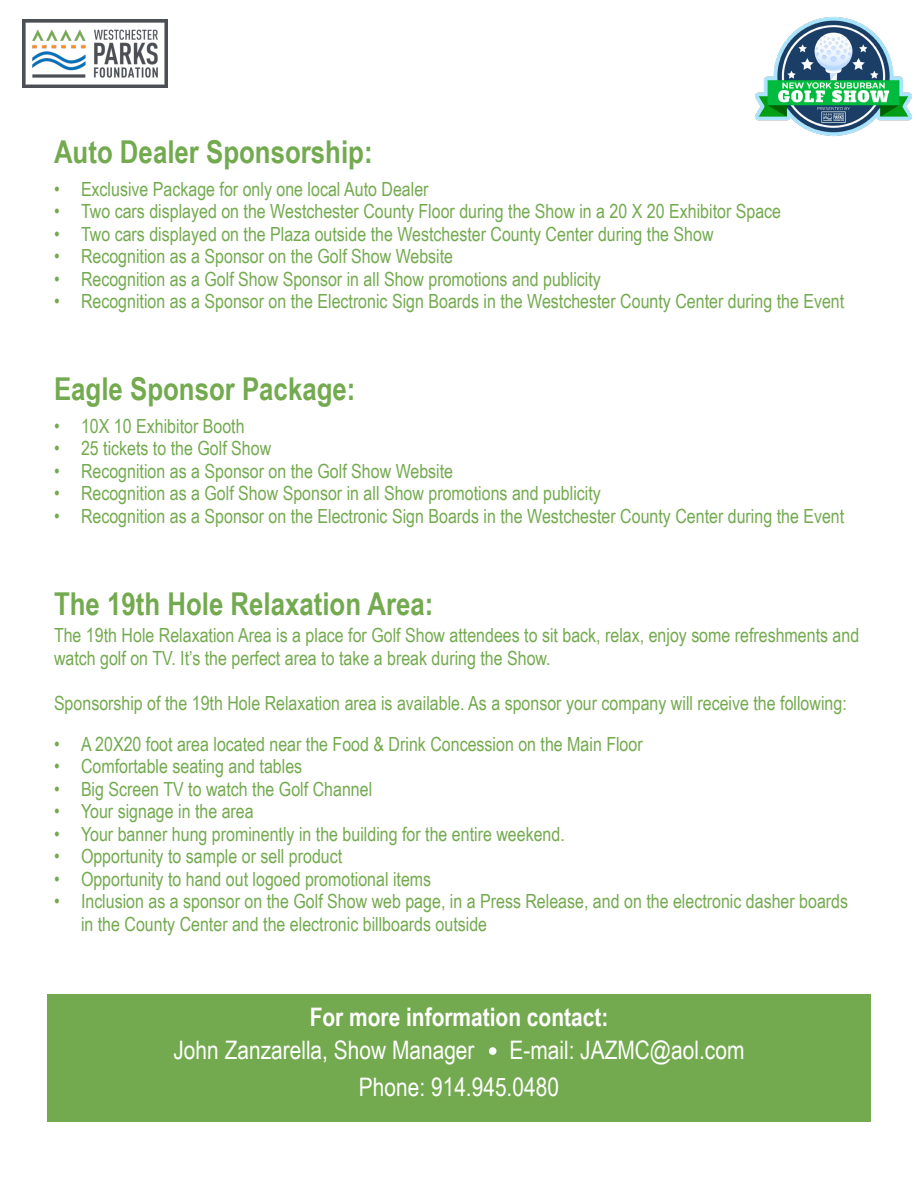
<style>
.page{position:relative;width:918px;height:1188px;background:#fff}
.page>*{position:absolute;margin:0;border:0;box-sizing:border-box;transform-origin:0 0}
.t1{font:700 31.5px "Arial Narrow";color:#73aa4f}
.t2{font:25.5px "Arial Narrow";color:#fff}
.t3{font:700 25.5px "Arial Narrow";color:#fff}
.t4{font:19.5px/22.5px "Arial Narrow";color:#73aa4f}
</style>
<div class="page">
<img style="left:22px;top:20px;width:145px;height:68px">
<img style="left:754px;top:17px;width:158px;height:119px">
<div style="left:47px;top:994px;width:824px;height:128px;background:#73aa4f"></div>
<div style="left:489px;top:1047px;width:8px;height:8px;background:#fff;border-radius:50%"></div>
<p class="t1" style="left:54px;top:128px;width:320px">Auto Dealer Sponsorship:</p>
<p class="t4" style="left:54px;top:177px;width:376px">• Exclusive Package for only one local Auto Dealer</p>
<p class="t4" style="left:54px;top:199px;width:729px">• Two cars displayed on the Westchester County Floor during the Show in a 20 X 20 Exhibitor Space</p>
<p class="t4" style="left:54px;top:222px;width:661px">• Two cars displayed on the Plaza outside the Westchester County Center during the Show</p>
<p class="t4" style="left:54px;top:244px;width:401px">• Recognition as a Sponsor on the Golf Show Website</p>
<p class="t4" style="left:54px;top:267px;width:548px">• Recognition as a Golf Show Sponsor in all Show promotions and publicity</p>
<p class="t4" style="left:54px;top:289px;width:792px">• Recognition as a Sponsor on the Electronic Sign Boards in the Westchester County Center during the Event</p>
<p class="t1" style="left:54px;top:365px;width:303px">Eagle Sponsor Package:</p>
<p class="t4" style="left:54px;top:414px;width:192px">• 10X 10 Exhibitor Booth</p>
<p class="t4" style="left:54px;top:437px;width:219px">• 25 tickets to the Golf Show</p>
<p class="t4" style="left:54px;top:459px;width:401px">• Recognition as a Sponsor on the Golf Show Website</p>
<p class="t4" style="left:54px;top:482px;width:548px">• Recognition as a Golf Show Sponsor in all Show promotions and publicity</p>
<p class="t4" style="left:54px;top:504px;width:792px">• Recognition as a Sponsor on the Electronic Sign Boards in the Westchester County Center during the Event</p>
<p class="t1" style="left:54px;top:580px;width:381px">The 19th Hole Relaxation Area:</p>
<p class="t4" style="left:54px;top:623px;width:807px">The 19th Hole Relaxation Area is a place for Golf Show attendees to sit back, relax, enjoy some refreshments and watch golf on TV. It’s the perfect area to take a break during the Show.</p>
<p class="t4" style="left:54px;top:691px;width:794px">Sponsorship of the 19th Hole Relaxation area is available. As a sponsor your company will receive the following:</p>
<p class="t4" style="left:54px;top:732px;width:590px">• A 20X20 foot area located near the Food &amp; Drink Concession on the Main Floor</p>
<p class="t4" style="left:54px;top:754px;width:250px">• Comfortable seating and tables</p>
<p class="t4" style="left:54px;top:777px;width:320px">• Big Screen TV to watch the Golf Channel</p>
<p class="t4" style="left:54px;top:799px;width:201px">• Your signage in the area</p>
<p class="t4" style="left:54px;top:822px;width:512px">• Your banner hung prominently in the building for the entire weekend.</p>
<p class="t4" style="left:54px;top:844px;width:290px">• Opportunity to sample or sell product</p>
<p class="t4" style="left:54px;top:867px;width:379px">• Opportunity to hand out logoed promotional items</p>
<p class="t4" style="left:81px;top:889px;width:769px;text-indent:-27px">• Inclusion as a sponsor on the Golf Show web page, in a Press Release, and on the electronic dasher boards in the County Center and the electronic billboards outside</p>
<p class="t3" style="left:310px;top:998px;width:300px">For more information contact:</p>
<p class="t2" style="left:174px;top:1032px;width:303px">John Zanzarella, Show Manager</p>
<p class="t2" style="left:509px;top:1032px;width:236px">E-mail: JAZMC@aol.com</p>
<p class="t2" style="left:359px;top:1069px;width:201px">Phone: 914.945.0480</p>
</div>
